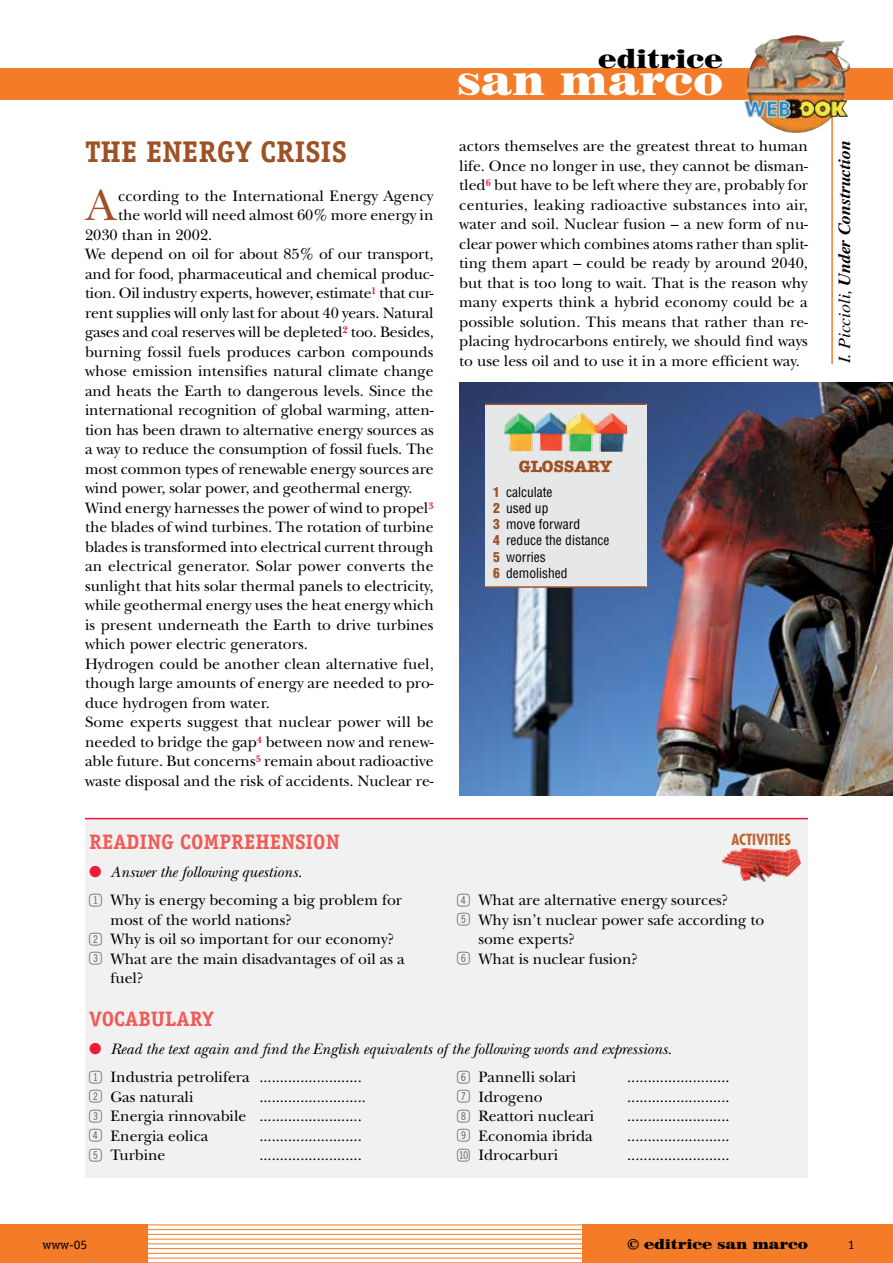
<style>
.page{position:relative;width:893px;height:1263px;background:#fff}
.page>*{position:absolute;margin:0;border:0;box-sizing:border-box;transform-origin:0 0}
._002_testo_prima_rig{font:45.3px "New Baskerville Std";color:#9e5224}
.t1{font:900 43.5px "Century 725 BT";color:#fff}
._001_tit__sottoparag{font:700 30px "Officina Serif Std";color:#9e5224}
.t2{font:900 27px "Century 725 BT";color:#000}
._006_att__tipo___fil{font:700 21px "Officina Serif Std";color:#f15b56}
._006_att__tipo{font:700 21px "Officina Serif Std";color:#f15b56}
.t3{font:italic 700 17.1px "Times LT Std";letter-spacing:-.01em;color:#000;scale:1.05 1}
._004_glossario_tit{font:700 16.5px "American Typewriter Std";color:#9e5224}
._002_testo{font:15.75px/19.5px "New Baskerville Std";color:#000;text-align:justify}
._006_att__risposta_c{font:15.75px "New Baskerville Std";color:#000}
._006_att__risposta{font:15.75px/19.5px "New Baskerville Std";color:#000}
._006_att__domanda{font:italic 15.75px "New Baskerville Std";color:#000}
._002_testo_prima_rig-2{font:15.75px "New Baskerville Std";color:#000}
.t4{font:700 condensed 15px "Futura Std";color:#bf632f}
.t5{font:900 14.25px "Century 725 BT";letter-spacing:-.01em;color:#000;scale:1.05 1}
._004_glossario{font:condensed 13.5px "Helvetica LT Std";color:#000}
._004_glossario_ultim{font:condensed 13.5px "Helvetica LT Std";color:#000}
._004_glossario_prima{font:condensed 13.5px "Helvetica LT Std";color:#000}
.t6{font:12.9px "Officina Serif Std";color:#000;scale:1.05 1}
.s1{color:#ed1a3b}
.s2{font-family:"Double Digits Super Square";font-size:16.5px;color:#6d6e71}
.s3{font-weight:900;color:#9e5224}
.s4{font-weight:400}
</style>
<div class="page">
<div style="left:0;top:1225px;width:147px;height:38px;background:#f47b27"></div>
<div style="left:583px;top:1225px;width:310px;height:38px;background:#f47b27"></div>
<hr style="left:145px;top:1224px;width:442px;height:1px;background:#f47b27">
<hr style="left:145px;top:1229px;width:442px;height:1px;background:#f47b27">
<hr style="left:145px;top:1234px;width:442px;height:1px;background:#f47b27">
<hr style="left:145px;top:1239px;width:442px;height:1px;background:#f47b27">
<hr style="left:145px;top:1243px;width:442px;height:1px;background:#f47b27">
<hr style="left:145px;top:1248px;width:442px;height:1px;background:#f47b27">
<hr style="left:145px;top:1253px;width:442px;height:1px;background:#f47b27">
<hr style="left:145px;top:1258px;width:442px;height:1px;background:#f47b27">
<hr style="left:145px;top:1262px;width:442px;height:1px;background:#f47b27">
<hr style="left:831px;top:113px;width:2px;height:251px;background:#f47b27">
<div style="left:0;top:68px;width:893px;height:32px;background:#f47b27"></div>
<img style="left:744px;top:35px;width:55px;height:98px">
<div style="left:85px;top:818px;width:723px;height:360px;background:#f1f1f2"></div>
<hr style="left:85px;top:818px;width:723px;height:1px;background:#ed1a3b">
<img style="left:722px;top:849px;width:78px;height:33px">
<img style="left:459px;top:383px;width:434px;height:412px">
<div style="left:485px;top:404px;width:161px;height:182px;background:#e6e7e8"></div>
<hr style="left:485px;top:403px;width:161px;height:2px;background:#9e5224">
<hr style="left:485px;top:586px;width:161px;height:2px;background:#9e5224">
<img style="left:505px;top:413px;width:121px;height:39px">
<h3 class="t2" style="left:598px;top:42px;width:126px">editrice</h3>
<p class="_001_tit__sottoparag" style="left:85px;top:133px;width:263px">THE ENERGY CRISIS</p>
<p class="_002_testo_prima_rig" style="left:86px;top:179px;width:31px">A</p>
<p class="_002_testo_prima_rig-2" style="left:118px;top:187px;width:317px">ccording to the International Energy Agency</p>
<p class="_002_testo_prima_rig-2" style="left:118px;top:206px;width:317px">the world will need almost 60% more energy in</p>
<p class="_002_testo_prima_rig-2" style="left:85px;top:226px;width:129px">2030 than in 2002.</p>
<p class="_002_testo" style="left:85px;top:245px;width:350px">We depend on oil for about 85% of our transport, and for food, pharmaceutical and chemical produc&shy;tion. Oil industry experts, however, estimate<sup>1</sup> that cur&shy;rent supplies will only last for about 40 years. Natural gases and coal reserves will be depleted<sup>2</sup> too. Besides, burning fossil fuels produces carbon compounds whose emission intensifies natural climate change and heats the Earth to dangerous levels. Since the international recognition of global warming, atten&shy;tion has been drawn to alternative energy sources as a way to reduce the consumption of fossil fuels. The most common types of renewable energy sources are wind power, solar power, and geothermal energy.</p>
<p class="_002_testo" style="left:85px;top:498px;width:350px">Wind energy harnesses the power of wind to propel<sup>3 </sup>the blades of wind turbines. The rotation of turbine blades is transformed into electrical current through an electrical generator. Solar power converts the sunlight that hits solar thermal panels to electricity, while geothermal energy uses the heat energy which is present underneath the Earth to drive turbines which power electric generators.</p>
<p class="_002_testo" style="left:85px;top:654px;width:350px">Hydrogen could be another clean alternative fuel, though large amounts of energy are needed to pro&shy;duce hydrogen from water.</p>
<p class="_002_testo" style="left:85px;top:713px;width:350px">Some experts suggest that nuclear power will be needed to bridge the gap<sup>4</sup> between now and renew&shy;able future. But concerns<sup>5</sup> remain about radioactive waste disposal and the risk of accidents. Nuclear re-</p>
<p class="_006_att__tipo___fil" style="left:89px;top:829px;width:252px">READING COMPREHENSION</p>
<p class="_006_att__domanda" style="left:89px;top:863px;width:214px"><span class="s1">●</span> Answer the following questions.</p>
<p class="_006_att__risposta" style="left:111px;top:890px;width:293px;text-indent:-21px"><span class="s2">1</span> Why is energy becoming a big problem for most of the world nations?</p>
<p class="_006_att__risposta" style="left:89px;top:929px;width:306px"><span class="s2">2</span> Why is oil so important for our economy?</p>
<p class="_006_att__risposta" style="left:111px;top:949px;width:296px;text-indent:-21px"><span class="s2">3</span> What are the main disadvantages of oil as a fuel?</p>
<h2 class="t1" style="left:456px;top:53px;width:268px">san marco</h2>
<p class="_002_testo" style="left:459px;top:136px;width:350px">actors themselves are the greatest threat to human life. Once no longer in use, they cannot be disman&shy;tled<sup>6</sup> but have to be left where they are, probably for centuries, leaking radioactive substances into air, water and soil. Nuclear fusion – a new form of nu&shy;clear power which combines atoms rather than split&shy;ting them apart – could be ready by around 2040, but that is too long to wait. That is the reason why many experts think a hybrid economy could be a possible solution. This means that rather than re&shy;placing hydrocarbons entirely, we should find ways to use less oil and to use it in a more efficient way.</p>
<p class="_004_glossario_tit" style="left:519px;top:456px;width:95px">GLOSSARY</p>
<p class="_004_glossario_prima" style="left:493px;top:483px;width:61px"><span class="s3">1</span> calculate</p>
<p class="_004_glossario" style="left:493px;top:500px;width:57px"><span class="s3">2</span> used up</p>
<p class="_004_glossario" style="left:493px;top:516px;width:88px"><span class="s3">3</span> move forward</p>
<p class="_004_glossario" style="left:493px;top:532px;width:118px"><span class="s3">4</span> reduce the distance</p>
<p class="_004_glossario" style="left:493px;top:548px;width:54px"><span class="s3">5</span> worries</p>
<p class="_004_glossario_ultim" style="left:493px;top:564px;width:76px"><span class="s3">6</span> demolished</p>
<p class="t4" style="left:731px;top:830px;width:61px">ACTIVITIES</p>
<p class="_006_att__risposta" style="left:457px;top:890px;width:273px"><span class="s2">4</span> What are alternative energy sources?</p>
<p class="_006_att__risposta" style="left:478px;top:910px;width:288px;text-indent:-21px"><span class="s2">5</span> Why isn’t nuclear power safe according to some experts?</p>
<p class="_006_att__risposta" style="left:457px;top:949px;width:182px"><span class="s2">6</span> What is nuclear fusion?</p>
<p class="_006_att__tipo" style="left:89px;top:1006px;width:126px">VOCABULARY</p>
<p class="_006_att__domanda" style="left:89px;top:1040px;width:584px"><span class="s1">●</span> Read the text again and find the English equivalents of the following words and expressions.</p>
<p class="_006_att__risposta_c" style="left:89px;top:1068px;width:274px"><span class="s2">1</span> Industria petrolifera .........................</p>
<p class="_006_att__risposta_c" style="left:89px;top:1088px;width:106px"><span class="s2">2</span> Gas naturali</p>
<p class="_006_att__risposta_c" style="left:259px;top:1088px;width:108px">..........................</p>
<p class="_006_att__risposta_c" style="left:89px;top:1107px;width:274px"><span class="s2">3</span> Energia rinnovabile .........................</p>
<p class="_006_att__risposta_c" style="left:89px;top:1127px;width:121px"><span class="s2">4</span> Energia eolica</p>
<p class="_006_att__risposta_c" style="left:259px;top:1127px;width:104px">.........................</p>
<p class="_006_att__risposta_c" style="left:89px;top:1146px;width:78px"><span class="s2">5</span> Turbine</p>
<p class="_006_att__risposta_c" style="left:259px;top:1146px;width:104px">.........................</p>
<p class="_006_att__risposta_c" style="left:457px;top:1068px;width:121px"><span class="s2">6</span> Pannelli solari</p>
<p class="_006_att__risposta_c" style="left:627px;top:1068px;width:104px">.........................</p>
<p class="_006_att__risposta_c" style="left:457px;top:1088px;width:87px"><span class="s2">7</span> Idrogeno</p>
<p class="_006_att__risposta_c" style="left:627px;top:1088px;width:104px">.........................</p>
<p class="_006_att__risposta_c" style="left:457px;top:1107px;width:139px"><span class="s2">8</span> Reattori nucleari</p>
<p class="_006_att__risposta_c" style="left:627px;top:1107px;width:104px">.........................</p>
<p class="_006_att__risposta_c" style="left:457px;top:1127px;width:137px"><span class="s2">9</span> Economia ibrida</p>
<p class="_006_att__risposta_c" style="left:627px;top:1127px;width:104px">.........................</p>
<p class="_006_att__risposta_c" style="left:457px;top:1146px;width:102px"><span class="s2">bl</span> Idrocarburi</p>
<p class="_006_att__risposta_c" style="left:627px;top:1146px;width:104px">.........................</p>
<p class="t3" style="left:834px;top:363px;width:214px;rotate:-90deg"><span class="s4">I. Piccioli,</span> Under Construction</p>
<p class="t5" style="left:627px;top:1235px;width:174px">© editrice san marco</p>
<p class="t6" style="left:43px;top:1237px;width:44px">www-05</p>
<p class="t6" style="left:848px;top:1237px;width:8px">1</p>
</div>
